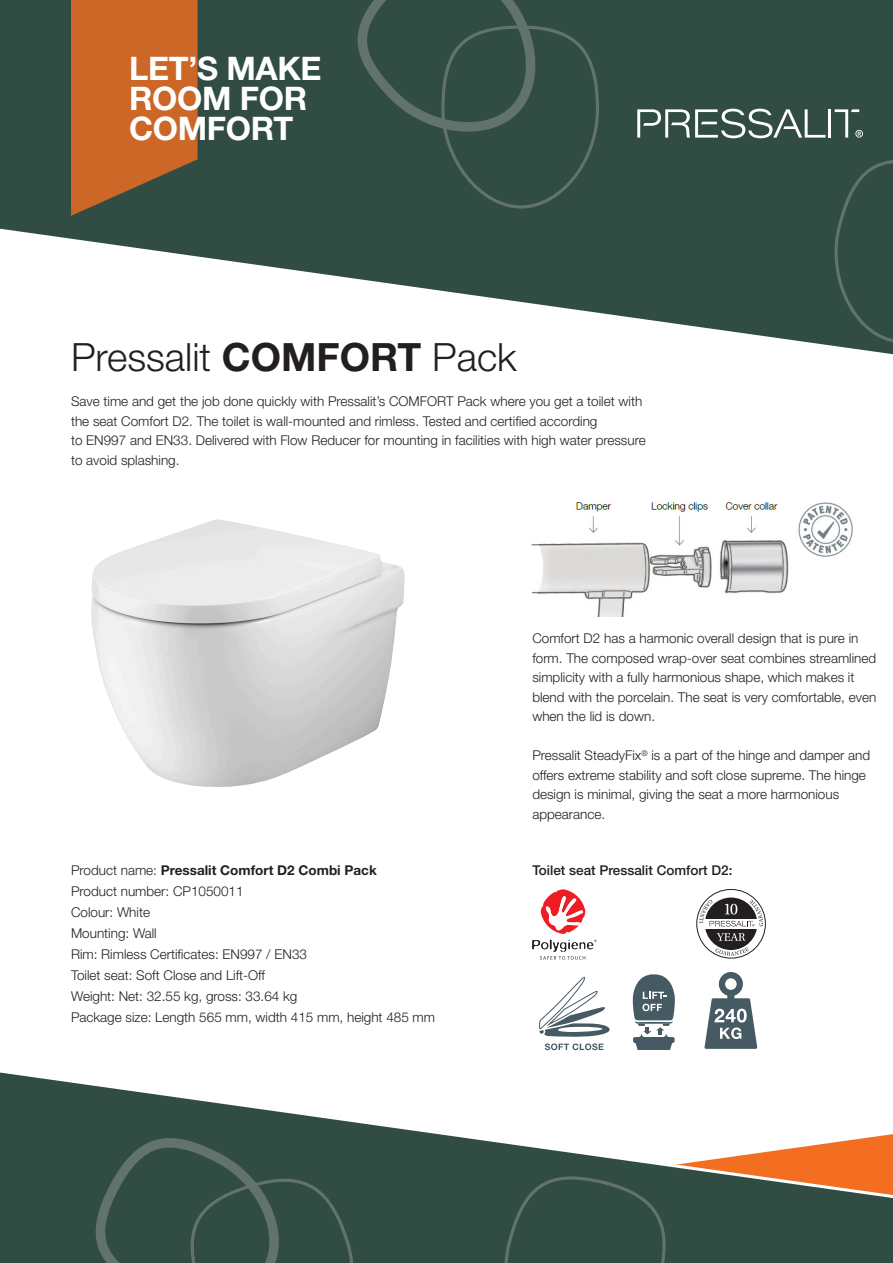
<style>
.page{position:relative;width:893px;height:1263px;background:#fff}
.page>*{position:absolute;margin:0;border:0;box-sizing:border-box;transform-origin:0 0}
.t1{font:300 39px "Helvetica Neue LT Std";color:#231f20}
.t2{font:700 32.4px/30.2px "Helvetica Neue LT Std";letter-spacing:-.01em;color:#fff}
.t3{font:300 13.5px/19.5px "Helvetica Neue LT Std";color:#231f20}
.t4{font:700 13.5px "Helvetica Neue LT Std";color:#231f20}
.t5{font:500 13.5px "Helvetica Neue LT Std";color:#231f20}
.s1{font-weight:700}
.s2{font-weight:300}
</style>
<div class="page">
<svg style="left:0;top:0;width:893px;height:343px;fill:#314d43"></svg>
<div style="left:0;top:1217px;width:483px;height:46px;background:#314d43"></div>
<svg style="left:71px;top:0;width:127px;height:216px"></svg>
<svg style="left:344px;top:0;width:255px;height:209px"></svg>
<svg style="left:814px;top:145px;width:79px;height:210px"></svg>
<hr style="left:828px;top:109px;width:3px;height:29px;background:#fff">
<svg style="left:637px;top:109px;width:188px;height:29px"></svg>
<svg style="left:835px;top:109px;width:28px;height:29px"></svg>
<svg style="left:545px;top:1043px;width:58px;height:7px"></svg>
<svg style="left:539px;top:977px;width:71px;height:60px"></svg>
<div style="left:696px;top:889px;width:70px;height:69px;border:1px solid #231f20;border-radius:50%"></div>
<svg style="left:704px;top:897px;width:54px;height:54px"></svg>
<div style="left:703px;top:896px;width:56px;height:56px;border:2px solid #fff;border-radius:50%"></div>
<svg style="left:704px;top:926px;width:54px;height:2px"></svg>
<svg style="left:717px;top:933px;width:28px;height:8px"></svg>
<svg style="left:715px;top:947px;width:34px;height:9px"></svg>
<svg style="left:699px;top:899px;width:64px;height:27px"></svg>
<svg style="left:704px;top:972px;width:53px;height:77px"></svg>
<svg style="left:60px;top:1217px;width:318px;height:46px"></svg>
<div style="left:483px;top:1217px;width:410px;height:46px;background:#314d43"></div>
<svg style="left:0;top:1072px;width:893px;height:145px"></svg>
<svg style="left:532px;top:889px;width:65px;height:71px"></svg>
<img style="left:91px;top:519px;width:314px;height:268px">
<svg style="left:633px;top:974px;width:42px;height:76px"></svg>
<img style="left:531px;top:502px;width:322px;height:115px">
<p class="t2" style="left:129px;top:53px;width:194px">LET’S MAKE<br>ROOM FOR<br>COMFORT</p>
<p class="t1" style="left:71px;top:333px;width:447px">Pressalit <span class="s1">COMFORT</span> Pack</p>
<p class="t3" style="left:71px;top:391px;width:576px">Save time and get the job done quickly with Pressalit’s COMFORT Pack where you get a toilet with the seat Comfort D2. The toilet is wall-mounted and rimless. Tested and certified according<br>to EN997 and EN33. Delivered with Flow Reducer for mounting in facilities with high water pressure to avoid splashing.</p>
<p class="t4" style="left:71px;top:862px;width:307px"><span class="s2">Product name:</span> Pressalit Comfort D2 Combi Pack</p>
<p class="t3" style="left:71px;top:881px;width:174px">Product number: CP1050011</p>
<p class="t3" style="left:71px;top:902px;width:81px">Colour: White</p>
<p class="t3" style="left:71px;top:923px;width:87px">Mounting: Wall</p>
<p class="t3" style="left:71px;top:944px;width:238px">Rim: Rimless Certificates: EN997 / EN33</p>
<p class="t3" style="left:71px;top:965px;width:196px">Toilet seat: Soft Close and Lift-Off</p>
<p class="t3" style="left:71px;top:986px;width:228px">Weight: Net: 32.55 kg, gross: 33.64 kg</p>
<p class="t3" style="left:71px;top:1007px;width:366px">Package size: Length 565 mm, width 415 mm, height 485 mm</p>
<p class="t3" style="left:532px;top:628px;width:328px">Comfort D2 has a harmonic overall design that is pure in</p>
<p class="t3" style="left:532px;top:648px;width:345px">form. The composed wrap-over seat combines streamlined</p>
<p class="t3" style="left:532px;top:667px;width:324px">simplicity with a fully harmonious shape, which makes it</p>
<p class="t3" style="left:532px;top:687px;width:345px">blend with the porcelain. The seat is very comfortable, even</p>
<p class="t3" style="left:532px;top:706px;width:124px">when the lid is down.</p>
<p class="t3" style="left:532px;top:745px;width:339px">Pressalit SteadyFix<sup>®</sup> is a part of the hinge and damper and</p>
<p class="t3" style="left:532px;top:765px;width:335px">offers extreme stability and soft close supreme. The hinge</p>
<p class="t3" style="left:532px;top:784px;width:308px">design is minimal, giving the seat a more harmonious</p>
<p class="t3" style="left:532px;top:804px;width:74px">appearance.</p>
<p class="t5" style="left:532px;top:862px;width:202px">Toilet seat Pressalit Comfort D2:</p>
</div>
